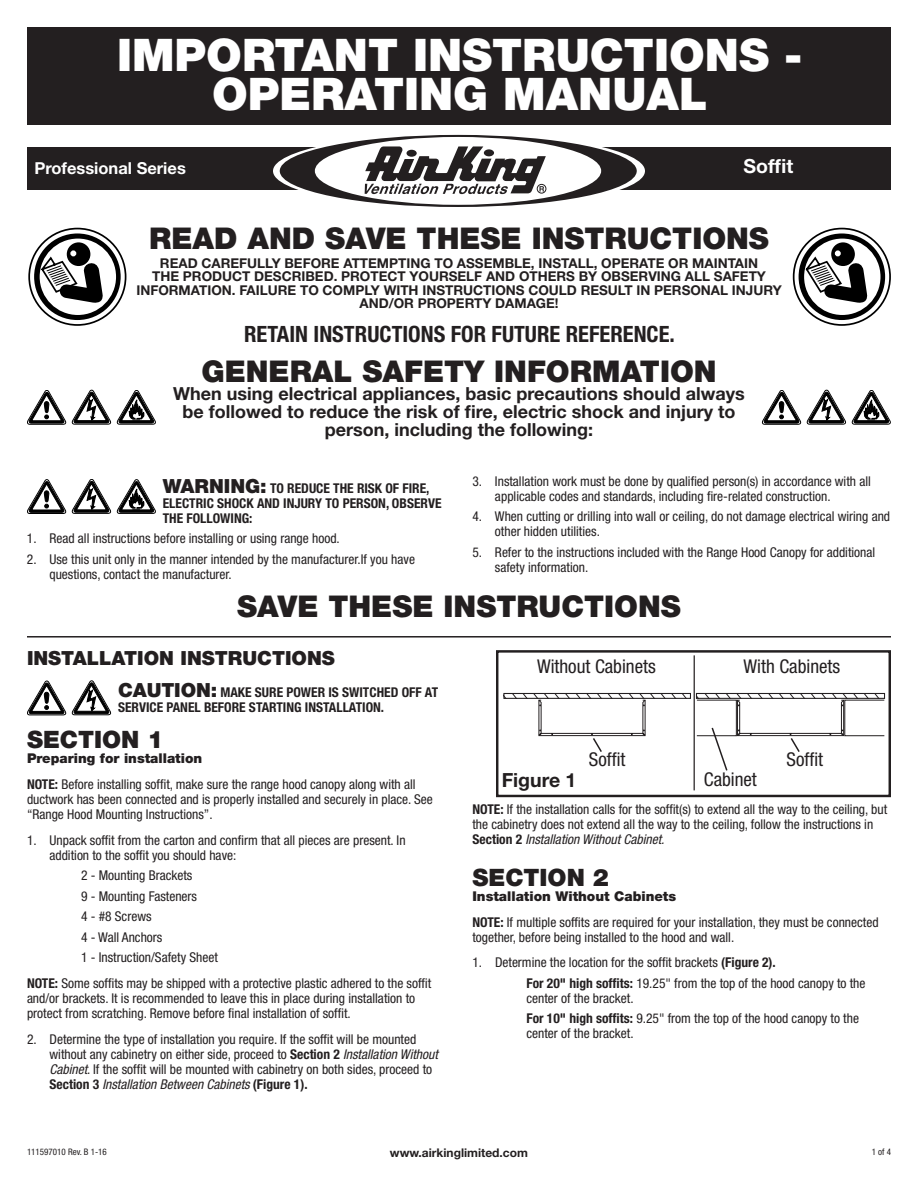
<style>
.page{position:relative;width:918px;height:1188px;background:#fff}
.page>*{position:absolute;margin:0;border:0;box-sizing:border-box;transform-origin:0 0}
.t1{font:900 45px/39px "Helvetica Neue";color:#fff;text-align:center}
.t2{font:900 30px "Helvetica Neue";color:#231f20}
.t3{font:900 24px "Helvetica Neue";color:#231f20}
.t4{font:700 condensed 22.5px "Helvetica Neue";color:#231f20}
.t5{font:900 19.5px "Helvetica Neue";color:#231f20}
.t6{font:700 19.5px "Helvetica Neue";color:#231f20}
.t7{font:700 19.5px "Helvetica Neue";color:#fff}
.t8{font:condensed 19.05px "Helvetica Neue";color:#231f20}
.t9{font:700 18px/18px "Helvetica Neue";color:#231f20;text-align:center}
.t10{font:700 16.5px "Helvetica Neue";color:#fff}
.t11{font:condensed 13.5px/15px "Helvetica Neue";color:#231f20}
.t12{font:700 13.5px/13.5px "Helvetica Neue";color:#231f20;text-align:center}
.t13{font:700 condensed 13.5px/15px "Helvetica Neue";color:#231f20}
.t14{font:700 12px "Helvetica Neue";color:#231f20}
.t15{font:condensed 9px "Helvetica Neue";color:#231f20}
.s1{font-weight:900;font-stretch:normal;font-size:19.5px}
.s2{font-weight:900;font-stretch:normal}
.s3{font-weight:700}
.s4{font-style:italic}
</style>
<div class="page">
<div style="left:27px;top:148px;width:864px;height:42px;background:#231f20"></div>
<svg style="left:273px;top:133px;width:372px;height:75px"></svg>
<div style="left:27px;top:27px;width:864px;height:97px;background:#231f20"></div>
<div style="left:280px;top:135px;width:357px;height:72px;background:#231f20;border-radius:50%"></div>
<div style="left:315px;top:137px;width:286px;height:68px;background:#fff;border-radius:50%"></div>
<svg style="left:365px;top:146px;width:181px;height:48px"></svg>
<svg style="left:117px;top:390px;width:39px;height:35px"></svg>
<svg style="left:72px;top:390px;width:39px;height:35px"></svg>
<svg style="left:27px;top:390px;width:39px;height:35px"></svg>
<svg style="left:117px;top:479px;width:39px;height:35px"></svg>
<svg style="left:72px;top:479px;width:39px;height:35px"></svg>
<svg style="left:27px;top:479px;width:39px;height:35px"></svg>
<div style="left:28px;top:228px;width:98px;height:98px;border:2px solid #000;border-radius:50%"></div>
<svg style="left:34px;top:233px;width:87px;height:87px"></svg>
<div style="left:793px;top:228px;width:98px;height:98px;border:2px solid #000;border-radius:50%"></div>
<svg style="left:799px;top:233px;width:86px;height:87px"></svg>
<svg style="left:852px;top:390px;width:39px;height:35px"></svg>
<svg style="left:807px;top:390px;width:39px;height:35px"></svg>
<svg style="left:762px;top:390px;width:39px;height:35px"></svg>
<hr style="left:27px;top:636px;width:864px;height:2px;background:#231f20">
<svg style="left:72px;top:681px;width:39px;height:34px"></svg>
<svg style="left:27px;top:681px;width:39px;height:34px"></svg>
<div style="left:496px;top:650px;width:395px;height:147px;border:2px solid #231f20"></div>
<div style="left:503px;top:693px;width:188px;height:6px;border:1px solid #231f20"></div>
<hr style="left:694px;top:655px;width:1px;height:135px;background:#231f20">
<svg style="left:504px;top:693px;width:186px;height:59px"></svg>
<svg style="left:696px;top:693px;width:189px;height:78px"></svg>
<h1 class="t1" style="left:117px;top:36px;width:687px">IMPORTANT INSTRUCTIONS -<br>OPERATING MANUAL</h1>
<p class="t10" style="left:34px;top:158px;width:153px">Professional Series</p>
<h3 class="t7" style="left:743px;top:154px;width:51px">Soffit</h3>
<h2 class="t2" style="left:149px;top:220px;width:621px">READ AND SAVE THESE INSTRUCTIONS</h2>
<p class="t12" style="left:136px;top:256px;width:647px">READ CAREFULLY BEFORE ATTEMPTING TO ASSEMBLE, INSTALL, OPERATE OR MAINTAIN<br>THE PRODUCT DESCRIBED. PROTECT YOURSELF AND OTHERS BY OBSERVING ALL SAFETY INFORMATION. FAILURE TO COMPLY WITH INSTRUCTIONS COULD RESULT IN PERSONAL INJURY AND/OR PROPERTY DAMAGE!</p>
<h3 class="t4" style="left:244px;top:320px;width:432px">RETAIN INSTRUCTIONS FOR FUTURE REFERENCE.</h3>
<h2 class="t2" style="left:201px;top:354px;width:517px">GENERAL SAFETY INFORMATION</h2>
<h3 class="t9" style="left:173px;top:385px;width:573px">When using electrical appliances, basic precautions should always be followed to reduce the risk of fire, electric shock and injury to person, including the following:</h3>
<p class="t13" style="left:163px;top:481px;width:280px"><span class="s1">WARNING:</span> TO REDUCE THE RISK OF FIRE,<br>ELECTRIC SHOCK AND INJURY TO PERSON, OBSERVE<br>THE FOLLOWING:</p>
<p class="t11" style="left:27px;top:531px;width:314px">1. Read all instructions before installing or using range hood.</p>
<p class="t11" style="left:49px;top:551px;width:367px;text-indent:-23px">2. Use this unit only in the manner intended by the manufacturer.If you have questions, contact the manufacturer.</p>
<p class="t11" style="left:495px;top:473px;width:377px;text-indent:-23px">3. Installation work must be done by qualified person(s) in accordance with all applicable codes and standards, including fire-related construction.</p>
<p class="t11" style="left:495px;top:509px;width:397px;text-indent:-23px">4. When cutting or drilling into wall or ceiling, do not damage electrical wiring and other hidden utilities.</p>
<p class="t11" style="left:495px;top:544px;width:382px;text-indent:-23px">5. Refer to the instructions included with the Range Hood Canopy for additional safety information.</p>
<h2 class="t2" style="left:237px;top:588px;width:445px">SAVE THESE INSTRUCTIONS</h2>
<h3 class="t5" style="left:27px;top:647px;width:309px">INSTALLATION INSTRUCTIONS</h3>
<p class="t13" style="left:118px;top:685px;width:322px"><span class="s1">CAUTION:</span> MAKE SURE POWER IS SWITCHED OFF AT<br>SERVICE PANEL BEFORE STARTING INSTALLATION.</p>
<h3 class="t3" style="left:27px;top:725px;width:138px">SECTION 1</h3>
<p class="t11" style="left:27px;top:746px;width:390px;line-height:25.8px"><span class="s2">Preparing for installation<br></span><span class="s3">NOTE:</span> Before installing soffit, make sure the range hood canopy along with all</p>
<p class="t11" style="left:27px;top:792px;width:407px">ductwork has been connected and is properly installed and securely in place. See “Range Hood Mounting Instructions”.</p>
<p class="t11" style="left:50px;top:833px;width:358px;text-indent:-23px">1. Unpack soffit from the carton and confirm that all pieces are present. In addition to the soffit you should have:</p>
<p class="t11" style="left:81px;top:865px;width:138px;line-height:20.4px">2 - Mounting Brackets<br>9 - Mounting Fasteners<br>4 - #8 Screws<br>4 - Wall Anchors<br>1 - Instruction/Safety Sheet</p>
<p class="t11" style="left:27px;top:975px;width:406px"><span class="s3">NOTE:</span> Some soffits may be shipped with a protective plastic adhered to the soffit and/or brackets. It is recommended to leave this in place during installation to protect from scratching. Remove before final installation of soffit.</p>
<p class="t11" style="left:50px;top:1031px;width:390px;text-indent:-23px">2. Determine the type of installation you require. If the soffit will be mounted without any cabinetry on either side, proceed to <span class="s3">Section 2</span> <span class="s4">Installation Without Cabinet</span>. If the soffit will be mounted with cabinetry on both sides, proceed to <span class="s3">Section 3</span> <span class="s4">Installation Between Cabinets</span> <span class="s3">(Figure 1).</span></p>
<h3 class="t8" style="left:537px;top:655px;width:120px">Without Cabinets</h3>
<h3 class="t8" style="left:744px;top:655px;width:98px">With Cabinets</h3>
<h3 class="t6" style="left:502px;top:768px;width:76px">Figure 1</h3>
<h3 class="t8" style="left:589px;top:748px;width:38px">Soffit</h3>
<h3 class="t8" style="left:787px;top:748px;width:38px">Soffit</h3>
<h3 class="t8" style="left:704px;top:768px;width:55px">Cabinet</h3>
<p class="t11" style="left:472px;top:802px;width:416px"><span class="s3">NOTE:</span> If the installation calls for the soffit(s) to extend all the way to the ceiling, but the cabinetry does not extend all the way to the ceiling, follow the instructions in<br><span class="s3">Section 2</span> <span class="s4">Installation Without Cabinet.</span></p>
<h3 class="t3" style="left:472px;top:863px;width:138px">SECTION 2</h3>
<p class="t11" style="left:472px;top:883px;width:408px;line-height:25.8px"><span class="s2">Installation Without Cabinets<br></span><span class="s3">NOTE:</span> If multiple soffits are required for your installation, they must be connected</p>
<p class="t11" style="left:472px;top:929px;width:263px">together, before being installed to the hood and wall.</p>
<p class="t11" style="left:526px;top:952px;width:341px;line-height:20.4px;text-indent:-54px">1. Determine the location for the soffit brackets <span class="s3">(Figure 2).<br>For 20" high soffits:</span> 19.25" from the top of the hood canopy to the</p>
<p class="t11" style="left:526px;top:988px;width:334px;line-height:20.4px">center of the bracket.<br><span class="s3">For 10" high soffits:</span> 9.25" from the top of the hood canopy to the</p>
<p class="t11" style="left:526px;top:1026px;width:109px">center of the bracket.</p>
<p class="t15" style="left:27px;top:1146px;width:81px">111597010 Rev. B 1-16</p>
<p class="t14" style="left:390px;top:1145px;width:140px">www.airkinglimited.com</p>
<p class="t15" style="left:872px;top:1146px;width:21px">1 of 4</p>
</div>
